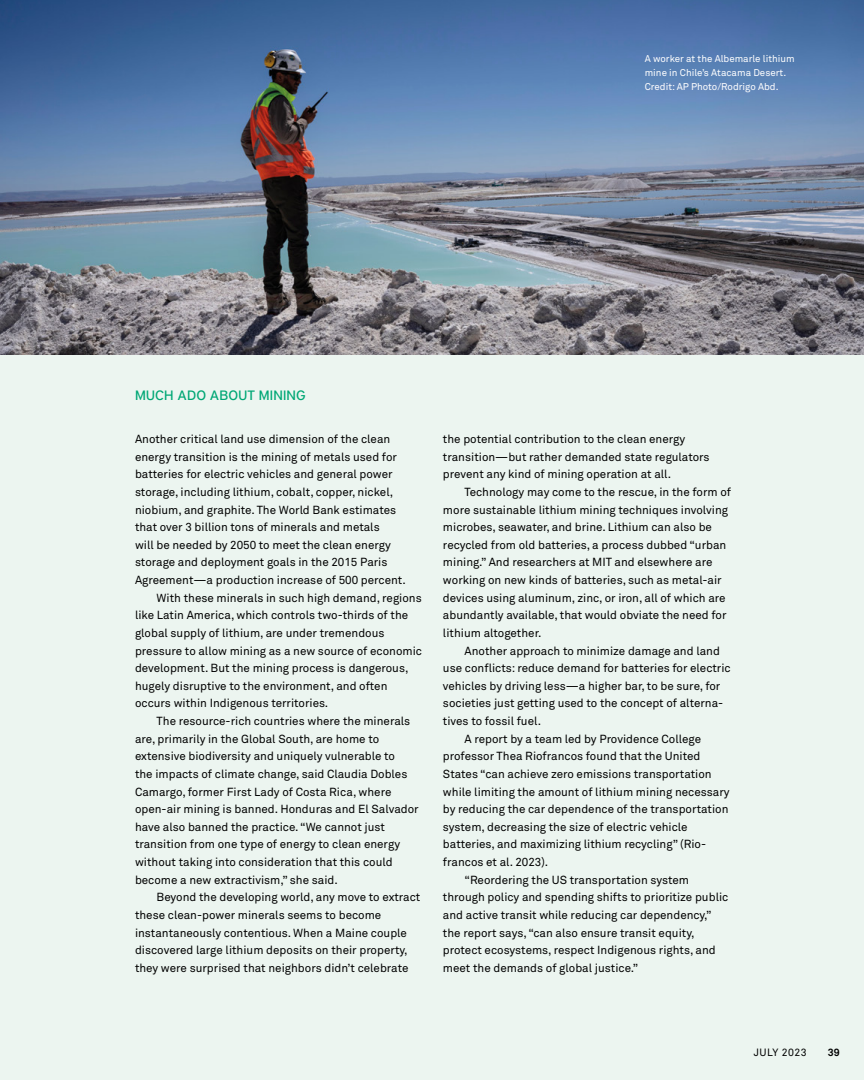
<style>
.page{position:relative;width:864px;height:1080px;background:#fff}
.page>*{position:absolute;margin:0;border:0;box-sizing:border-box;transform-origin:0 0}
.Heading_2{font:500 13.5px "District";letter-spacing:.015em;color:#00a775}
.Overflow_Text{font:11.7px/17.7px "Akkurat Pro";color:#000}
.t1{font:10.5px "Akkurat Pro";letter-spacing:.05em;color:#000}
.t2{font:700 10.5px "Akkurat Pro";color:#000}
.Photo_Caption{font:9.75px/14.2px "Akkurat Pro";color:#fff}
</style>
<div class="page">
<div style="left:0;top:354px;width:864px;height:726px;background:#ecf5f0"></div>
<img style="left:0;top:0;width:864px;height:354px">
<p class="Photo_Caption" style="left:645px;top:51px;width:152px">A worker at the Albemarle lithium mine in Chile’s Atacama Desert.<br>Credit: AP Photo/Rodrigo Abd.</p>
<p class="Heading_2" style="left:135px;top:387px;width:172px">MUCH ADO ABOUT MINING</p>
<p class="Overflow_Text" style="left:135px;top:430px;width:273px">Another critical land use dimension of the clean energy transition is the mining of metals used for batteries for electric vehicles and general power storage, including lithium, cobalt, copper, nickel, niobium, and graphite. The World Bank estimates that over 3 billion tons of minerals and metals<br>will be needed by 2050 to meet the clean energy storage and deployment goals in the 2015 Paris Agreement—a production increase of 500 percent.</p>
<p class="Overflow_Text" style="left:135px;top:589px;width:289px;text-indent:22px">With these minerals in such high demand, regions like Latin America, which controls two-thirds of the global supply of lithium, are under tremendous pressure to allow mining as a new source of economic development. But the mining process is dangerous, hugely disruptive to the environment, and often occurs within Indigenous territories.</p>
<p class="Overflow_Text" style="left:135px;top:712px;width:285px;text-indent:22px">The resource-rich countries where the minerals are, primarily in the Global South, are home to extensive biodiversity and uniquely vulnerable to<br>the impacts of climate change, said Claudia Dobles Camargo, former First Lady of Costa Rica, where open-air mining is banned. Honduras and El Salvador have also banned the practice. “We cannot just transition from one type of energy to clean energy without taking into consideration that this could become a new extractivism,” she said.</p>
<p class="Overflow_Text" style="left:135px;top:889px;width:287px;text-indent:22px">Beyond the developing world, any move to extract these clean-power minerals seems to become instantaneously contentious. When a Maine couple discovered large lithium deposits on their property, they were surprised that neighbors didn’t celebrate</p>
<p class="Overflow_Text" style="left:443px;top:430px;width:268px">the potential contribution to the clean energy transition—but rather demanded state regulators prevent any kind of mining operation at all.</p>
<p class="Overflow_Text" style="left:443px;top:483px;width:290px;text-indent:22px">Technology may come to the rescue, in the form of more sustainable lithium mining techniques involving microbes, seawater, and brine. Lithium can also be recycled from old batteries, a process dubbed “urban mining.” And researchers at MIT and elsewhere are working on new kinds of batteries, such as metal-air devices using aluminum, zinc, or iron, all of which are abundantly available, that would obviate the need for lithium altogether.</p>
<p class="Overflow_Text" style="left:443px;top:642px;width:289px;text-indent:22px">Another approach to minimize damage and land use conflicts: reduce demand for batteries for electric vehicles by driving less—a higher bar, to be sure, for societies just getting used to the concept of alterna&shy;tives to fossil fuel.</p>
<p class="Overflow_Text" style="left:443px;top:730px;width:288px;text-indent:22px">A report by a team led by Providence College professor Thea Riofrancos found that the United States “can achieve zero emissions transportation while limiting the amount of lithium mining necessary by reducing the car dependence of the transportation system, decreasing the size of electric vehicle batteries, and maximizing lithium recycling” (Rio&shy;francos et al. 2023).</p>
<p class="Overflow_Text" style="left:443px;top:871px;width:287px;text-indent:22px">“Reordering the US transportation system through policy and spending shifts to prioritize public and active transit while reducing car dependency,” the report says, “can also ensure transit equity, protect ecosystems, respect Indigenous rights, and meet the demands of global justice.”</p>
<p class="t1" style="left:754px;top:1047px;width:54px">JULY 2023</p>
<p class="t2" style="left:828px;top:1046px;width:13px">39</p>
</div>
